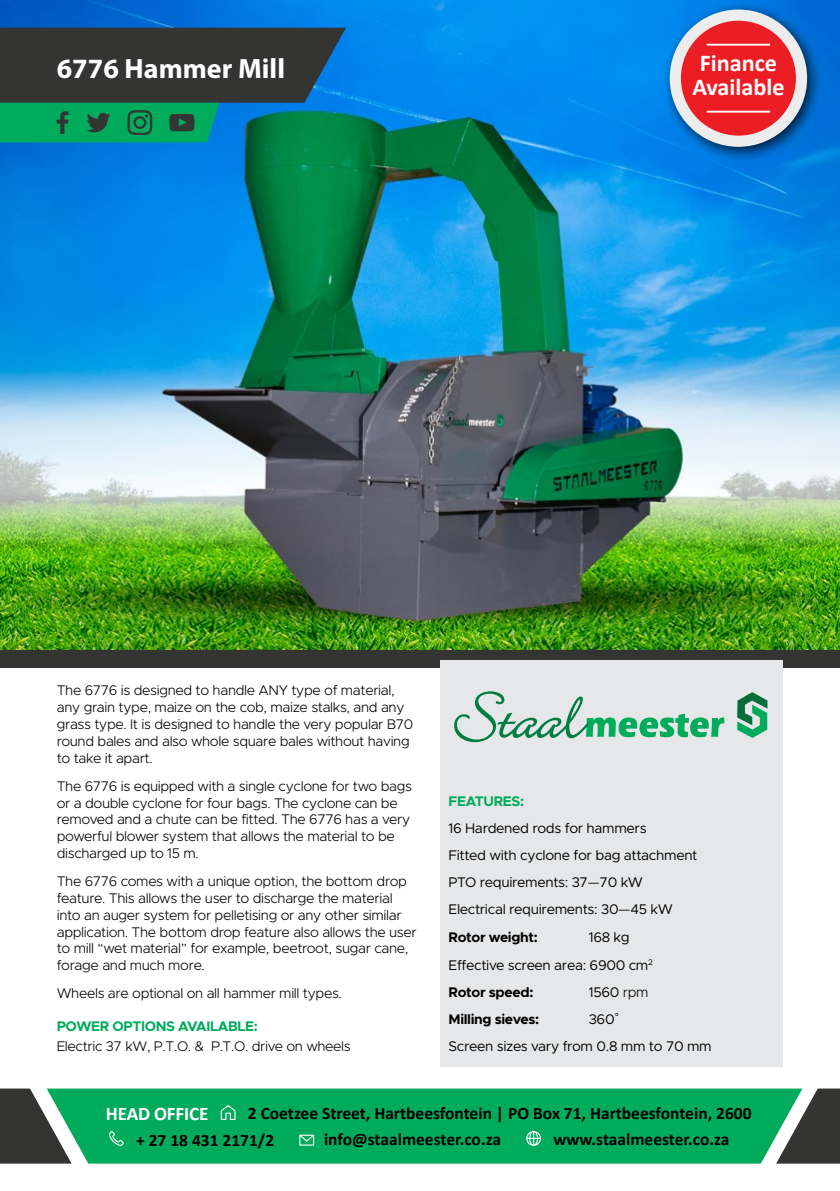
<style>
.page{position:relative;width:840px;height:1191px;background:#fff}
.page>*{position:absolute;margin:0;border:0;box-sizing:border-box;transform-origin:0 0}
.t1{font:700 28px "Myriad Pro";color:#fff}
.t2{font:700 24.2px/24.2px "Calibri";color:#fff;text-align:center}
.t3{font:700 19.2px "Calibri";letter-spacing:-.01em;color:#fff}
.t4{font:700 17.4px "Calibri";color:#000}
.t5{font:300 14px/16.8px "Metropolis";letter-spacing:-.025em;color:#000}
.t6{font:14px/27.2px "Metropolis";letter-spacing:-.025em;color:#000}
.t7{font:700 14px "Metropolis";letter-spacing:-.025em;color:#00ac5c}
.t8{font:700 14px "Metropolis";letter-spacing:-.025em;color:#000}
.s1{font-weight:300}
.s2{font-weight:700}
</style>
<div class="page">
<div style="left:0;top:551px;width:839px;height:117px;background:#343433"></div>
<img style="left:0;top:0;width:839px;height:650px">
<div style="left:440px;top:660px;width:342px;height:407px;background:#e6e7e8"></div>
<svg style="left:454px;top:691px;width:270px;height:51px"></svg>
<svg style="left:737px;top:692px;width:30px;height:46px"></svg>
<div style="left:72px;top:1088px;width:703px;height:75px;background:#00ac5b"></div>
<svg style="left:0;top:1088px;width:72px;height:75px"></svg>
<svg style="left:775px;top:1088px;width:64px;height:75px"></svg>
<svg style="left:109px;top:1130px;width:15px;height:15px"></svg>
<svg style="left:299px;top:1134px;width:15px;height:11px"></svg>
<svg style="left:526px;top:1131px;width:14px;height:14px"></svg>
<svg style="left:221px;top:1105px;width:14px;height:15px"></svg>
<div style="left:661px;top:1px;width:161px;height:161px;background:#000;opacity:.75"></div>
<div style="left:669px;top:10px;width:137px;height:137px;background:#ededed;border-radius:50%"></div>
<div style="left:680px;top:21px;width:115px;height:115px;background:#ed1d24;border-radius:50%"></div>
<hr style="left:706px;top:111px;width:63px;height:2px;background:#fff">
<hr style="left:706px;top:44px;width:63px;height:2px;background:#fff">
<svg style="left:0;top:28px;width:346px;height:114px"></svg>
<h1 class="t1" style="left:57px;top:50px;width:230px">6776 Hammer Mill</h1>
<h2 class="t2" style="left:692px;top:50px;width:94px">Finance<br>Available</h2>
<p class="t5" style="left:57px;top:682px;width:358px">The 6776 is designed to handle ANY type of material, any grain type, maize on the cob, maize stalks, and any grass type. It is designed to handle the very popular B70 round bales and also whole square bales without having to take it apart.</p>
<p class="t5" style="left:57px;top:777px;width:357px">The 6776 is equipped with a single cyclone for two bags or a double cyclone for four bags. The cyclone can be removed and a chute can be fitted. The 6776 has a very powerful blower system that allows the material to be discharged up to 15 m.</p>
<p class="t5" style="left:57px;top:873px;width:361px">The 6776 comes with a unique option, the bottom drop feature. This allows the user to discharge the material into an auger system for pelletising or any other similar application. The bottom drop feature also allows the user to mill “wet material” for example, beetroot, sugar cane, forage and much more.</p>
<p class="t5" style="left:57px;top:985px;width:286px">Wheels are optional on all hammer mill types.</p>
<p class="t7" style="left:57px;top:1017px;width:202px">POWER OPTIONS AVAILABLE:</p>
<p class="t5" style="left:57px;top:1037px;width:295px">Electric 37 kW, P.T.O. &amp; P.T.O. drive on wheels</p>
<p class="t7" style="left:448px;top:792px;width:77px">FEATURES:</p>
<p class="t6" style="left:448px;top:814px;width:250px">16 Hardened rods for hammers<br>Fitted with cyclone for bag attachment<br>PTO requirements: 37<span class="s1">—</span>70 kW<br>Electrical requirements: 30<span class="s1">—</span>45 kW<br><span class="s2">Rotor weight:</span></p>
<p class="t6" style="left:448px;top:923px;width:206px;text-indent:140px">168 kg<br>Effective screen area: 6900 cm<sup>2<br></sup><span class="s2">Rotor speed:</span></p>
<p class="t6" style="left:588px;top:978px;width:61px">1560 <span class="s1">rpm</span></p>
<p class="t6" style="left:448px;top:1005px;width:264px;text-indent:140px">360˚<br>Screen sizes vary from 0.8 mm to 70 mm</p>
<p class="t8" style="left:448px;top:1010px;width:92px">Milling sieves:</p>
<h3 class="t3" style="left:106px;top:1099px;width:104px">HEAD OFFICE</h3>
<p class="t4" style="left:248px;top:1101px;width:505px">2 Coetzee Street, Hartbeesfontein | PO Box 71, Hartbeesfontein, 2600</p>
<p class="t4" style="left:136px;top:1127px;width:139px">+ 27 18 431 2171/2</p>
<p class="t4" style="left:324px;top:1126px;width:178px">info@staalmeester.co.za</p>
<p class="t4" style="left:553px;top:1126px;width:177px">www.staalmeester.co.za</p>
</div>
